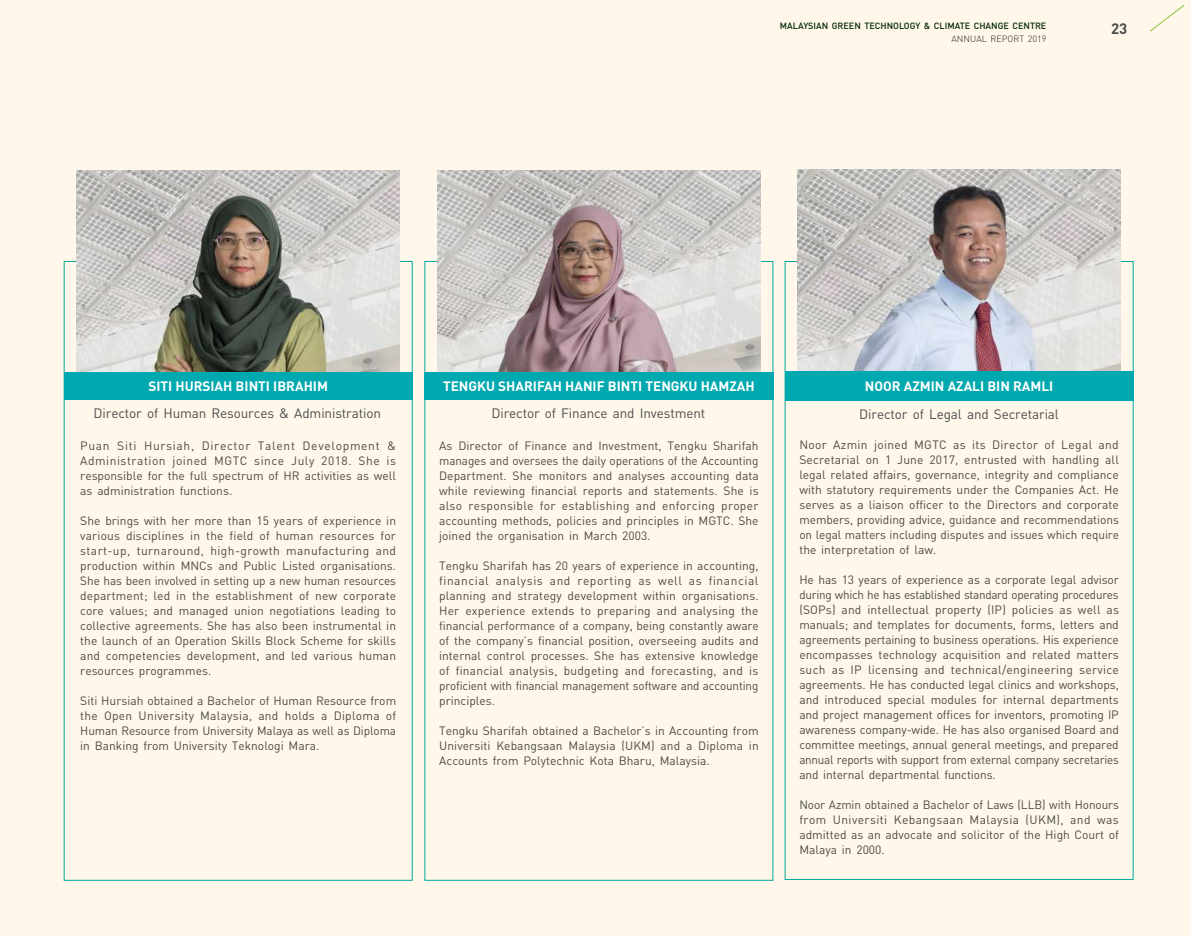
<style>
.page{position:relative;width:1191px;height:936px;background:#fff}
.page>*{position:absolute;margin:0;border:0;box-sizing:border-box;transform-origin:0 0}
.t1{font:700 15px "DIN";color:#4b4c4d}
.t2{font:13.5px "DIN";letter-spacing:-.01em;color:#4b4c4d}
.t3{font:700 13.5px "DIN";color:#fff}
.t4{font:12px/15px "DIN";color:#4b4c4d;text-align:justify}
.t5{font:500 9px "DIN";color:#002700}
.t6{font:300 9px "DIN";color:#231f20}
</style>
<div class="page">
<div style="left:0;top:0;width:1191px;height:935px;background:#fff8ea"></div>
<img style="left:77px;top:170px;width:323px;height:202px">
<div style="left:64px;top:372px;width:348px;height:27px;background:#00a8af"></div>
<img style="left:437px;top:170px;width:323px;height:202px">
<div style="left:424px;top:372px;width:349px;height:27px;background:#00a8af"></div>
<div style="left:785px;top:371px;width:348px;height:30px;background:#00a8af"></div>
<img style="left:797px;top:169px;width:323px;height:202px">
<svg style="left:1150px;top:4px;width:35px;height:28px"></svg>
<p class="t5" style="left:780px;top:20px;width:268px">MALAYSIAN GREEN TECHNOLOGY &amp; CLIMATE CHANGE CENTRE</p>
<p class="t6" style="left:951px;top:33px;width:96px">ANNUAL REPORT 2019</p>
<p class="t1" style="left:1111px;top:19px;width:17px">23</p>
<p class="t3" style="left:148px;top:377px;width:181px">SITI HURSIAH BINTI IBRAHIM</p>
<p class="t3" style="left:443px;top:377px;width:313px">TENGKU SHARIFAH HANIF BINTI TENGKU HAMZAH</p>
<p class="t3" style="left:865px;top:377px;width:190px">NOOR AZMIN AZALI BIN RAMLI</p>
<p class="t2" style="left:94px;top:404px;width:289px">Director of Human Resources &amp; Administration</p>
<p class="t2" style="left:491px;top:404px;width:215px">Director of Finance and Investment</p>
<p class="t2" style="left:859px;top:406px;width:201px">Director of Legal and Secretarial</p>
<p class="t4" style="left:80px;top:437px;width:317px">Puan Siti Hursiah, Director Talent Development &amp; Administration joined MGTC since July 2018. She is responsible for the full spectrum of HR activities as well as administration functions.</p>
<p class="t4" style="left:80px;top:512px;width:317px">She brings with her more than 15 years of experience in various disciplines in the field of human resources for start-up, turnaround, high-growth manufacturing and production within MNCs and Public Listed organisations.<br>She has been involved in setting up a new human resources department; led in the establishment of new corporate core values; and managed union negotiations leading to collective agreements. She has also been instrumental in the launch of an Operation Skills Block Scheme for skills and competencies development, and led various human resources programmes.</p>
<p class="t4" style="left:80px;top:692px;width:317px">Siti Hursiah obtained a Bachelor of Human Resource from the Open University Malaysia, and holds a Diploma of Human Resource from University Malaya as well as Diploma in Banking from University Teknologi Mara.</p>
<p class="t4" style="left:439px;top:437px;width:321px">As Director of Finance and Investment, Tengku Sharifah manages and oversees the daily operations of the Accounting Department. She monitors and analyses accounting data while reviewing financial reports and statements. She is also responsible for establishing and enforcing proper accounting methods, policies and principles in MGTC. She joined the organisation in March 2003.</p>
<p class="t4" style="left:439px;top:557px;width:321px">Tengku Sharifah has 20 years of experience in accounting, financial analysis and reporting as well as financial planning and strategy development within organisations.<br>Her experience extends to preparing and analysing the financial performance of a company, being constantly aware of the company’s financial position, overseeing audits and internal control processes. She has extensive knowledge of financial analysis, budgeting and forecasting, and is proficient with financial management software and accounting principles.</p>
<p class="t4" style="left:439px;top:722px;width:321px">Tengku Sharifah obtained a Bachelor’s in Accounting from Universiti Kebangsaan Malaysia (UKM) and a Diploma in Accounts from Polytechnic Kota Bharu, Malaysia.</p>
<p class="t4" style="left:799px;top:437px;width:321px">Noor Azmin joined MGTC as its Director of Legal and Secretarial on 1 June 2017, entrusted with handling all legal related affairs, governance, integrity and compliance with statutory requirements under the Companies Act. He serves as a liaison officer to the Directors and corporate members, providing advice, guidance and recommendations on legal matters including disputes and issues which require the interpretation of law.</p>
<p class="t4" style="left:799px;top:572px;width:321px">He has 13 years of experience as a corporate legal advisor during which he has established standard operating procedures (SOPs) and intellectual property (IP) policies as well as manuals; and templates for documents, forms, letters and agreements pertaining to business operations. His experience encompasses technology acquisition and related matters such as IP licensing and technical/engineering service agreements. He has conducted legal clinics and workshops, and introduced special modules for internal departments and project management offices for inventors, promoting IP awareness company-wide. He has also organised Board and committee meetings, annual general meetings, and prepared annual reports with support from external company secretaries and internal departmental functions.</p>
<p class="t4" style="left:799px;top:797px;width:321px">Noor Azmin obtained a Bachelor of Laws (LLB) with Honours from Universiti Kebangsaan Malaysia (UKM), and was admitted as an advocate and solicitor of the High Court of Malaya in 2000.</p>
</div>
